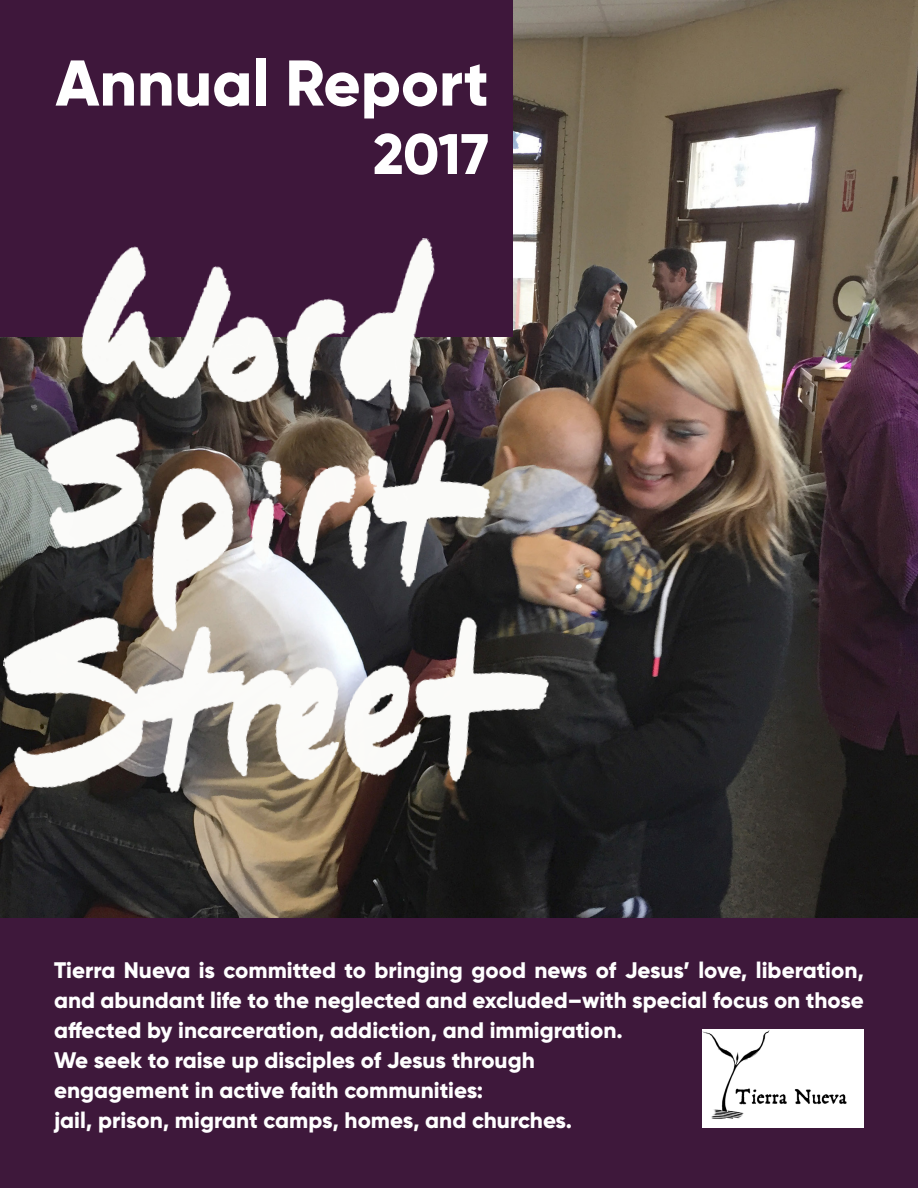
<style>
.page{position:relative;width:918px;height:1188px;background:#fff}
.page>*{position:absolute;margin:0;border:0;box-sizing:border-box;transform-origin:0 0}
.t1{font:800 64.5px "Gilroy";color:#fff}
.t2{font:800 57px "Gilroy";color:#fff}
.t3{font:800 22.5px/30px "Gilroy";color:#fff;text-align:justify}
</style>
<div class="page">
<img style="left:0;top:0;width:918px;height:919px">
<div style="left:0;top:919px;width:918px;height:269px;background:#3e183b"></div>
<img style="left:702px;top:1029px;width:162px;height:98px">
<div style="left:0;top:0;width:513px;height:337px;background:#3e173b"></div>
<img style="left:0;top:198px;width:621px;height:674px">
<p class="t1" style="left:56px;top:42px;width:435px">Annual Report</p>
<p class="t2" style="left:373px;top:118px;width:117px">2017</p>
<p class="t3" style="left:54px;top:955px;width:811px">Tierra Nueva is committed to bringing good news of Jesus’ love, liberation, and abundant life to the neglected and excluded–with special focus on those affected by incarceration, addiction, and immigration.</p>
<p class="t3" style="left:54px;top:1045px;width:482px">We seek to raise up disciples of Jesus through</p>
<p class="t3" style="left:54px;top:1075px;width:431px">engagement in active faith communities:</p>
<p class="t3" style="left:54px;top:1105px;width:520px">jail, prison, migrant camps, homes, and churches.</p>
</div>
